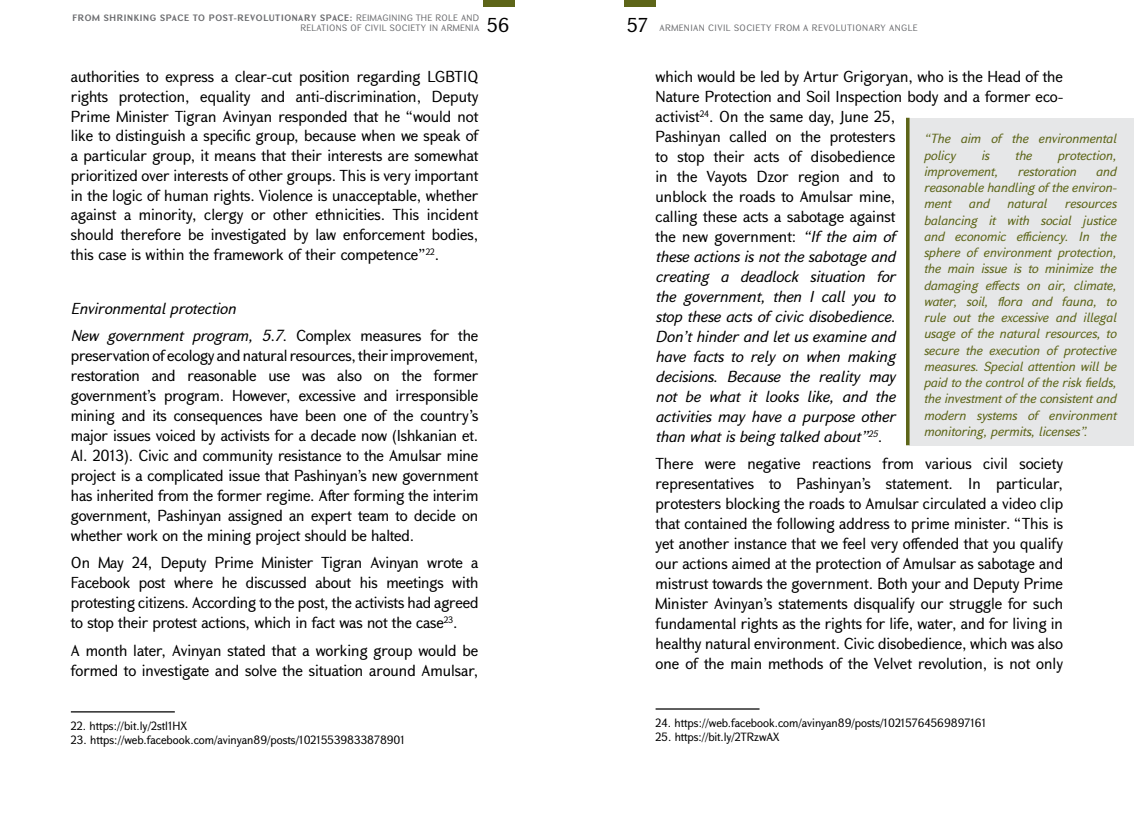
<style>
.page{position:relative;width:1134px;height:815px;background:#fff}
.page>*{position:absolute;margin:0;border:0;box-sizing:border-box;transform-origin:0 0}
.t1{font:15px/20px "GHEA Grapalat";color:#000;text-align:justify}
.t2{font:italic 15px/20px "GHEA Grapalat";color:#000}
.t3{font:italic 12.5px/16.2px "GHEA Grapalat";color:#5d6518;text-align:justify}
.t4{font:11.25px "GHEA Grapalat";color:#000}
.t5{font:8.75px/10.5px "GHEA Grapalat";letter-spacing:.03em;color:#6d6e71}
.t6{font:8.75px "GHEA Grapalat";letter-spacing:.05em;color:#6d6e71}
.s1{font-weight:700}
.s2{font-size:18.75px;color:#000}
.s3{font-style:normal}
</style>
<div class="page">
<div style="left:483px;top:0;width:31px;height:7px;background:#5d6518"></div>
<div style="left:625px;top:0;width:31px;height:7px;background:#5d6518"></div>
<hr style="left:71px;top:711px;width:104px;height:1px;background:#000">
<hr style="left:656px;top:708px;width:103px;height:2px;background:#000">
<div style="left:909px;top:118px;width:225px;height:327px;background:#e6e7e8"></div>
<hr style="left:906px;top:118px;width:3px;height:327px;background:#5d6518">
<p class="t5" style="left:300px;top:12px;width:211px;text-indent:-228px"><span class="s1">FROM SHRINKING SPACE TO POST-REVOLUTIONARY SPACE:</span> REIMAGINING THE ROLE AND<br>RELATIONS OF CIVIL SOCIETY IN ARMENIA <span class="s2">56</span></p>
<p class="t6" style="left:627px;top:21px;width:292px"><span class="s2">57</span> ARMENIAN CIVIL SOCIETY FROM A REVOLUTIONARY ANGLE</p>
<p class="t1" style="left:71px;top:66px;width:409px">authorities to express a clear-cut position regarding LGBTIQ rights protection, equality and anti-discrimination, Deputy Prime Minister Tigran Avinyan responded that he “would not like to distinguish a specific group, because when we speak of a particular group, it means that their interests are somewhat prioritized over interests of other groups. This is very important in the logic of human rights. Violence is unacceptable, whether against a minority, clergy or other ethnicities. This incident should therefore be investigated by law enforcement bodies, this case is within the framework of their competence”<sup>22</sup>.</p>
<p class="t2" style="left:71px;top:295px;width:409px;line-height:27.1px">Environmental protection<br>New government program, 5.7. <span class="s3">Complex measures for the</span></p>
<p class="t1" style="left:71px;top:345px;width:409px">preservation of ecology and natural resources, their improvement, restoration and reasonable use was also on the former government’s program. However, excessive and irresponsible mining and its consequences have been one of the country’s major issues voiced by activists for a decade now (Ishkanian et.<br>Al. 2013). Civic and community resistance to the Amulsar mine project is a complicated issue that Pashinyan’s new government has inherited from the former regime. After forming the interim government, Pashinyan assigned an expert team to decide on whether work on the mining project should be halted.</p>
<p class="t1" style="left:71px;top:552px;width:409px">On May 24, Deputy Prime Minister Tigran Avinyan wrote a Facebook post where he discussed about his meetings with protesting citizens. According to the post, the activists had agreed to stop their protest actions, which in fact was not the case<sup>23</sup>.</p>
<p class="t1" style="left:71px;top:640px;width:409px">A month later, Avinyan stated that a working group would be formed to investigate and solve the situation around Amulsar,</p>
<p class="t2" style="left:656px;top:66px;width:409px"><span class="s3">which would be led by Artur Grigoryan, who is the Head of the Nature Protection and Soil Inspection body and a former eco&shy;activist</span><sup>24</sup><span class="s3">. On the same day, June 25,<br>Pashinyan called on the protesters<br>to stop their acts of disobedience<br>in the Vayots Dzor region and to<br>unblock the roads to Amulsar mine,<br>calling these acts a sabotage against<br>the new government:</span> “If the aim of<br>these actions is not the sabotage and<br>creating a deadlock situation for<br>the government, then I call you to<br>stop these acts of civic disobedience.<br>Don’t hinder and let us examine and<br>have facts to rely on when making<br>decisions. Because the reality may<br>not be what it looks like, and the<br>activities may have a purpose other<br>than what is being talked about”<sup>25</sup>.</p>
<p class="t1" style="left:656px;top:453px;width:409px">There were negative reactions from various civil society representatives to Pashinyan’s statement. In particular, protesters blocking the roads to Amulsar circulated a video clip that contained the following address to prime minister. “This is yet another instance that we feel very offended that you qualify our actions aimed at the protection of Amulsar as sabotage and mistrust towards the government. Both your and Deputy Prime Minister Avinyan’s statements disqualify our struggle for such fundamental rights as the rights for life, water, and for living in healthy natural environment. Civic disobedience, which was also one of the main methods of the Velvet revolution, is not only</p>
<p class="t3" style="left:924px;top:130px;width:194px">“The aim of the environmental policy</p>
<p class="t3" style="left:981px;top:147px;width:9px">is</p>
<p class="t3" style="left:1015px;top:147px;width:18px">the</p>
<p class="t3" style="left:1057px;top:147px;width:60px">protection,</p>
<p class="t3" style="left:924px;top:163px;width:76px">improvement,</p>
<p class="t3" style="left:1017px;top:163px;width:60px">restoration</p>
<p class="t3" style="left:924px;top:163px;width:194px;text-indent:172px">and reasonable handling of the environ&shy;ment</p>
<p class="t3" style="left:969px;top:195px;width:22px">and</p>
<p class="t3" style="left:1007px;top:195px;width:41px">natural</p>
<p class="t3" style="left:924px;top:195px;width:194px;text-indent:141px">resources balancing it with social justice and economic efficiency. In the sphere of environment protection, the main issue is to minimize the damaging effects on air, climate, water, soil, flora and fauna, to rule out the excessive and illegal usage of the natural resources, to secure the execution of protective measures. Special attention will be paid to the control of the risk fields, the investment of the consistent and modern systems of environment monitoring, permits, licenses”.</p>
<p class="t4" style="left:71px;top:718px;width:118px">22. https://bit.ly/2stl1HX</p>
<p class="t4" style="left:71px;top:732px;width:336px">23. https://web.facebook.com/avinyan89/posts/10215539833878901</p>
<p class="t4" style="left:656px;top:715px;width:332px">24. https://web.facebook.com/avinyan89/posts/10215764569897161</p>
<p class="t4" style="left:656px;top:729px;width:125px">25. https://bit.ly/2TRzwAX</p>
</div>
